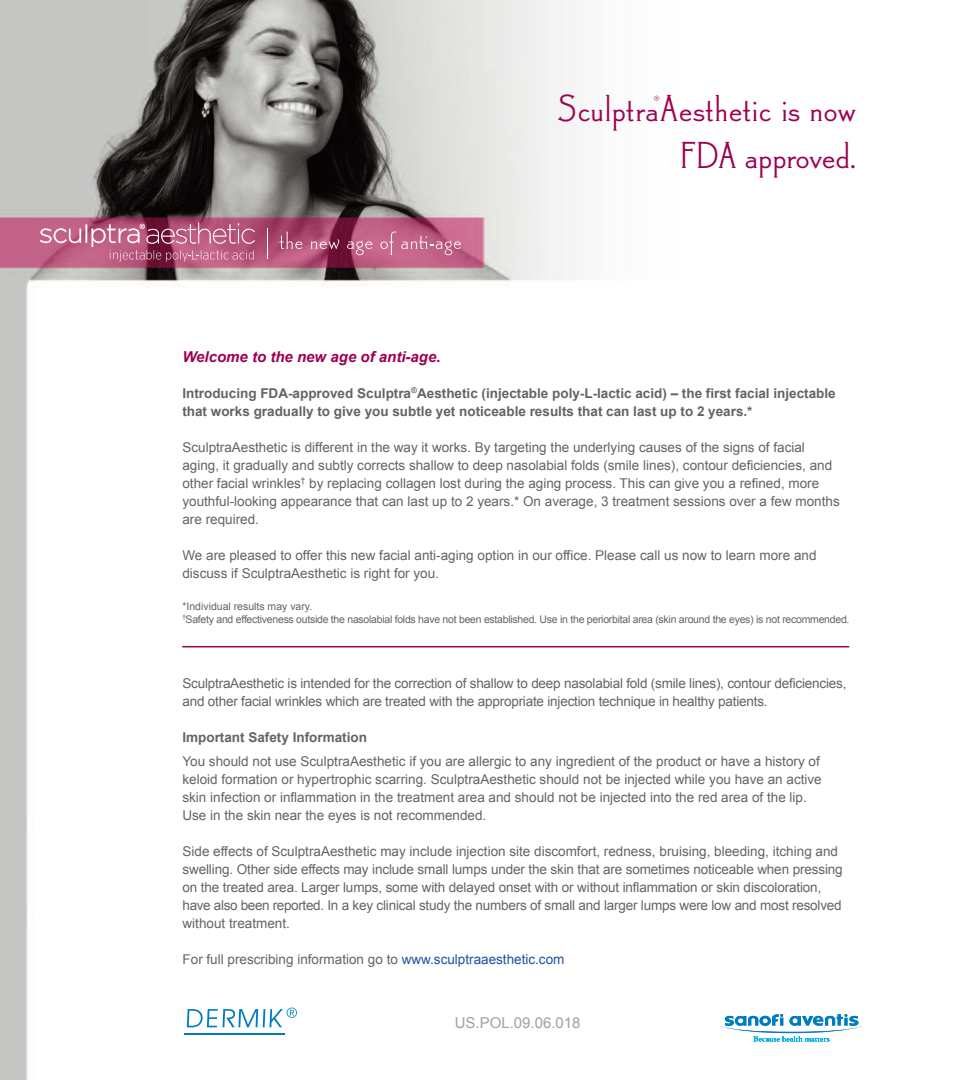
<style>
.page{position:relative;width:972px;height:1080px;background:#fff}
.page>*{position:absolute;margin:0;border:0;box-sizing:border-box;transform-origin:0 0}
.t1{font:700 46.5px/47.2px "Sculptra Modern";letter-spacing:-.005em;color:#9d0151;text-align:right}
.t2{font:italic 700 15px "Arial";color:#9d0151}
.t3{font:15px "Arial";color:#a3a1a2}
.t4{font:13.5px/18px "Arial";color:#626465}
.t5{font:700 13.5px/18px "Arial";color:#626465}
.t6{font:700 10.95px "Sculptra Modern";color:#9d0151}
.t7{font:10.5px/12.6px "Arial";letter-spacing:-.025em;color:#626465}
.s1{color:#1c52a4}
</style>
<div class="page">
<img style="left:0;top:0;width:850px;height:1080px">
<svg style="left:720px;top:1014px;width:143px;height:27px"></svg>
<hr style="left:182px;top:646px;width:667px;height:1px;background:#9d0151">
<hr style="left:267px;top:228px;width:1px;height:31px;background:#fff">
<svg style="left:279px;top:232px;width:23px;height:17px"></svg>
<svg style="left:311px;top:239px;width:28px;height:10px"></svg>
<svg style="left:347px;top:240px;width:25px;height:15px"></svg>
<svg style="left:380px;top:232px;width:81px;height:23px;background:#c87293"></svg>
<svg style="left:40px;top:223px;width:215px;height:39px;background:#bc6888"></svg>
<hr style="left:185px;top:1033px;width:100px;height:2px;background:#007cc2">
<svg style="left:187px;top:1008px;width:110px;height:19px"></svg>
<h1 class="t1" style="left:558px;top:81px;width:300px">SculptraAesthetic is now<br>FDA approved.</h1>
<p class="t6" style="left:654px;top:92px;width:7px">®</p>
<p class="t2" style="left:182px;top:348px;width:260px">Welcome to the new age of anti-age.</p>
<p class="t5" style="left:182px;top:384px;width:655px">Introducing FDA-approved Sculptra<sup>®</sup>Aesthetic (injectable poly-L-lactic acid) – the first facial injectable that works gradually to give you subtle yet noticeable results that can last up to 2 years.*</p>
<p class="t4" style="left:182px;top:438px;width:659px">SculptraAesthetic is different in the way it works. By targeting the underlying causes of the signs of facial aging, it gradually and subtly corrects shallow to deep nasolabial folds (smile lines), contour deficiencies, and other facial wrinkles<sup>†</sup> by replacing collagen lost during the aging process. This can give you a refined, more youthful-looking appearance that can last up to 2 years.* On average, 3 treatment sessions over a few months are required.</p>
<p class="t4" style="left:182px;top:546px;width:636px">We are pleased to offer this new facial anti-aging option in our office. Please call us now to learn more and discuss if SculptraAesthetic is right for you.</p>
<p class="t7" style="left:182px;top:600px;width:669px">*Individual results may vary.<br><sup>†</sup>Safety and effectiveness outside the nasolabial folds have not been established. Use in the periorbital area (skin around the eyes) is not recommended.</p>
<p class="t4" style="left:182px;top:674px;width:666px">SculptraAesthetic is intended for the correction of shallow to deep nasolabial fold (smile lines), contour deficiencies, and other facial wrinkles which are treated with the appropriate injection technique in healthy patients.</p>
<p class="t5" style="left:182px;top:728px;width:186px">Important Safety Information</p>
<p class="t4" style="left:182px;top:752px;width:641px">You should not use SculptraAesthetic if you are allergic to any ingredient of the product or have a history of keloid formation or hypertrophic scarring. SculptraAesthetic should not be injected while you have an active skin infection or inflammation in the treatment area and should not be injected into the red area of the lip.<br>Use in the skin near the eyes is not recommended.</p>
<p class="t4" style="left:183px;top:842px;width:662px">Side effects of SculptraAesthetic may include injection site discomfort, redness, bruising, bleeding, itching and swelling. Other side effects may include small lumps under the skin that are sometimes noticeable when pressing on the treated area. Larger lumps, some with delayed onset with or without inflammation or skin discoloration, have also been reported. In a key clinical study the numbers of small and larger lumps were low and most resolved without treatment.</p>
<p class="t4" style="left:183px;top:950px;width:383px">For full prescribing information go to <span class="s1">www.sculptraaesthetic.com</span></p>
<p class="t3" style="left:455px;top:1015px;width:127px">US.POL.09.06.018</p>
</div>
